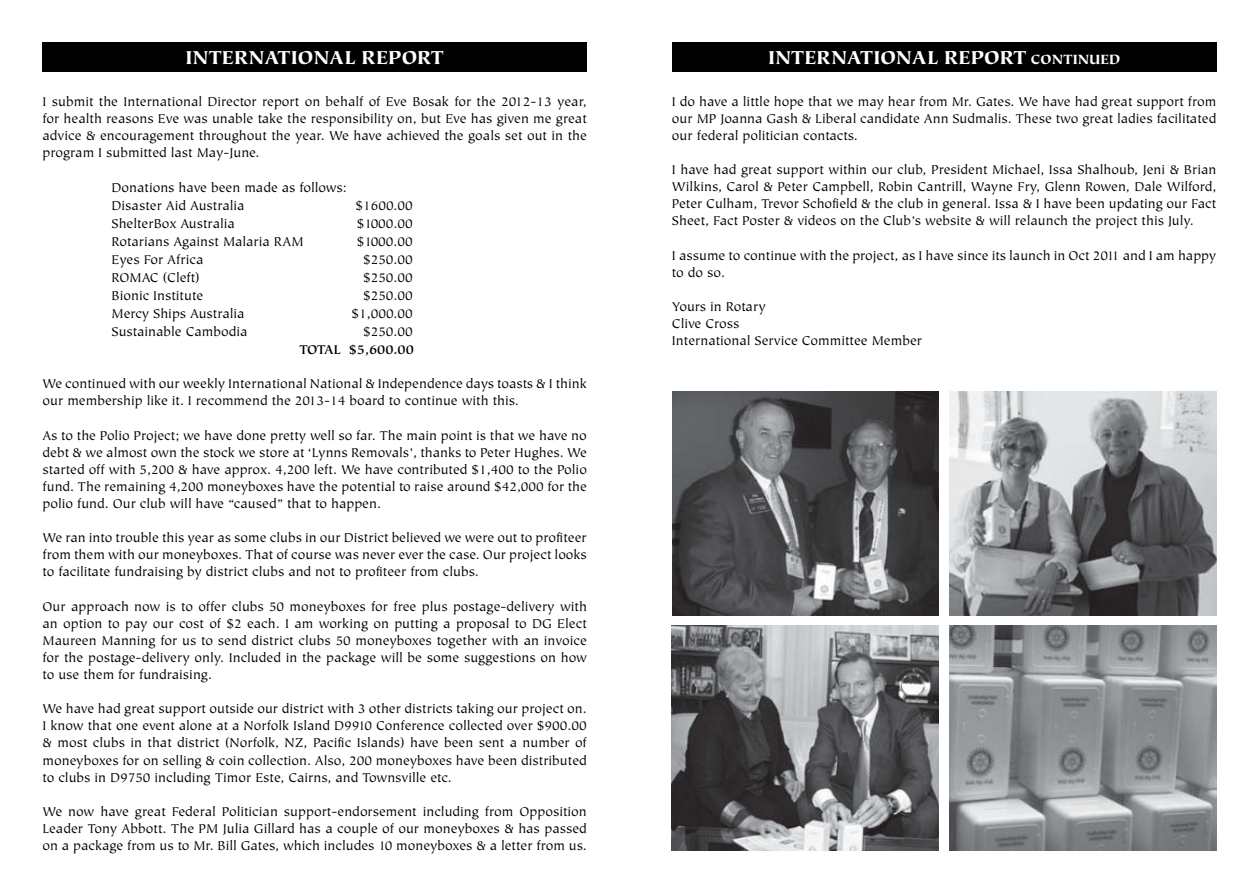
<style>
.page{position:relative;width:1259px;height:893px;background:#fff}
.page>*{position:absolute;margin:0;border:0;box-sizing:border-box;transform-origin:0 0}
.t1{font:900 21px "Tiepolo";color:#fff}
.t2{font:900 15px "Tiepolo";color:#fff}
.t3{font:14.25px/17.1px "Tiepolo";color:#000;text-align:justify}
.t4{font:700 14.25px "Tiepolo";color:#000}
.s1{font-size:21px}
</style>
<div class="page">
<div style="left:43px;top:43px;width:544px;height:29px;background:#000"></div>
<div style="left:672px;top:43px;width:544px;height:29px;background:#000"></div>
<img style="left:949px;top:391px;width:267px;height:224px">
<img style="left:672px;top:391px;width:267px;height:224px">
<img style="left:672px;top:626px;width:267px;height:224px">
<img style="left:949px;top:626px;width:267px;height:224px">
<h1 class="t1" style="left:185px;top:46px;width:22px">INTE</h1>
<h1 class="t1" style="left:234px;top:46px;width:29px">RNATIONAL</h1>
<h1 class="t1" style="left:361px;top:46px;width:15px">REPO</h1>
<h1 class="t1" style="left:417px;top:46px;width:22px">RT</h1>
<h1 class="t1" style="left:768px;top:46px;width:22px">INTE</h1>
<h1 class="t1" style="left:816px;top:46px;width:20px">RNATIONAL</h1>
<h1 class="t1" style="left:944px;top:46px;width:15px">REPO</h1>
<p class="t2" style="left:1000px;top:51px;width:121px"><span class="s1">RT</span> CONTINUED</p>
<p class="t3" style="left:43px;top:93px;width:546px">I submit the International Director report on behalf of Eve Bosak for the 2012-13 year, for health reasons Eve was unable take the responsibility on, but Eve has given me great advice &amp; encouragement throughout the year. We have achieved the goals set out in the program I submitted last May-June.</p>
<p class="t3" style="left:112px;top:179px;width:237px;line-height:18px">Donations have been made as follows:<br>Disaster Aid Australia</p>
<p class="t3" style="left:672px;top:93px;width:546px">I do have a little hope that we may hear from Mr. Gates. We have had great support from our MP Joanna Gash &amp; Liberal candidate Ann Sudmalis. These two great ladies facilitated our federal politician contacts.</p>
<p class="t3" style="left:672px;top:162px;width:546px">I have had great support within our club, President Michael, Issa Shalhoub, Jeni &amp; Brian Wilkins, Carol &amp; Peter Campbell, Robin Cantrill, Wayne Fry, Glenn Rowen, Dale Wilford, Peter Culham, Trevor Schofield &amp; the club in general. Issa &amp; I have been updating our Fact Sheet, Fact Poster &amp; videos on the Club’s website &amp; will relaunch the project this July.</p>
<p class="t3" style="left:672px;top:247px;width:546px">I assume to continue with the project, as I have since its launch in Oct 2011 and I am happy to do so.</p>
<p class="t3" style="left:672px;top:298px;width:252px;text-align:left">Yours in Rotary<br>Clive Cross<br>International Service Committee Member</p>
<p class="t3" style="left:355px;top:198px;width:59px">$1600.00</p>
<p class="t3" style="left:112px;top:216px;width:125px">ShelterBox Australia</p>
<p class="t3" style="left:357px;top:216px;width:58px">$1000.00</p>
<p class="t3" style="left:112px;top:234px;width:193px">Rotarians Against Malaria RAM</p>
<p class="t3" style="left:357px;top:234px;width:58px">$1000.00</p>
<p class="t3" style="left:112px;top:252px;width:93px">Eyes For Africa</p>
<p class="t3" style="left:363px;top:252px;width:51px">$250.00</p>
<p class="t3" style="left:112px;top:270px;width:90px">ROMAC (Cleft)</p>
<p class="t3" style="left:363px;top:270px;width:51px">$250.00</p>
<p class="t3" style="left:112px;top:288px;width:93px">Bionic Institute</p>
<p class="t3" style="left:363px;top:288px;width:51px">$250.00</p>
<p class="t3" style="left:112px;top:306px;width:135px">Mercy Ships Australia</p>
<p class="t3" style="left:351px;top:306px;width:63px">$1,000.00</p>
<p class="t3" style="left:112px;top:324px;width:137px">Sustainable Cambodia</p>
<p class="t3" style="left:363px;top:324px;width:51px">$250.00</p>
<p class="t4" style="left:299px;top:342px;width:116px">TOTAL $5,600.00</p>
<p class="t3" style="left:43px;top:376px;width:546px">We continued with our weekly International National &amp; Independence days toasts &amp; I think our membership like it. I recommend the 2013-14 board to continue with this.</p>
<p class="t3" style="left:43px;top:427px;width:546px">As to the Polio Project; we have done pretty well so far. The main point is that we have no debt &amp; we almost own the stock we store at ‘Lynns Removals’, thanks to Peter Hughes. We started off with 5,200 &amp; have approx. 4,200 left. We have contributed $1,400 to the Polio fund. The remaining 4,200 moneyboxes have the potential to raise around $42,000 for the polio fund. Our club will have “caused” that to happen.</p>
<p class="t3" style="left:43px;top:530px;width:546px">We ran into trouble this year as some clubs in our District believed we were out to profiteer from them with our moneyboxes. That of course was never ever the case. Our project looks to facilitate fundraising by district clubs and not to profiteer from clubs.</p>
<p class="t3" style="left:43px;top:598px;width:546px">Our approach now is to offer clubs 50 moneyboxes for free plus postage-delivery with an option to pay our cost of $2 each. I am working on putting a proposal to DG Elect Maureen Manning for us to send district clubs 50 moneyboxes together with an invoice for the postage-delivery only. Included in the package will be some suggestions on how to use them for fundraising.</p>
<p class="t3" style="left:43px;top:701px;width:546px">We have had great support outside our district with 3 other districts taking our project on.<br>I know that one event alone at a Norfolk Island D9910 Conference collected over $900.00 &amp; most clubs in that district (Norfolk, NZ, Pacific Islands) have been sent a number of moneyboxes for on selling &amp; coin collection. Also, 200 moneyboxes have been distributed to clubs in D9750 including Timor Este, Cairns, and Townsville etc.</p>
<p class="t3" style="left:43px;top:803px;width:546px">We now have great Federal Politician support-endorsement including from Opposition Leader Tony Abbott. The PM Julia Gillard has a couple of our moneyboxes &amp; has passed on a package from us to Mr. Bill Gates, which includes 10 moneyboxes &amp; a letter from us.</p>
</div>
